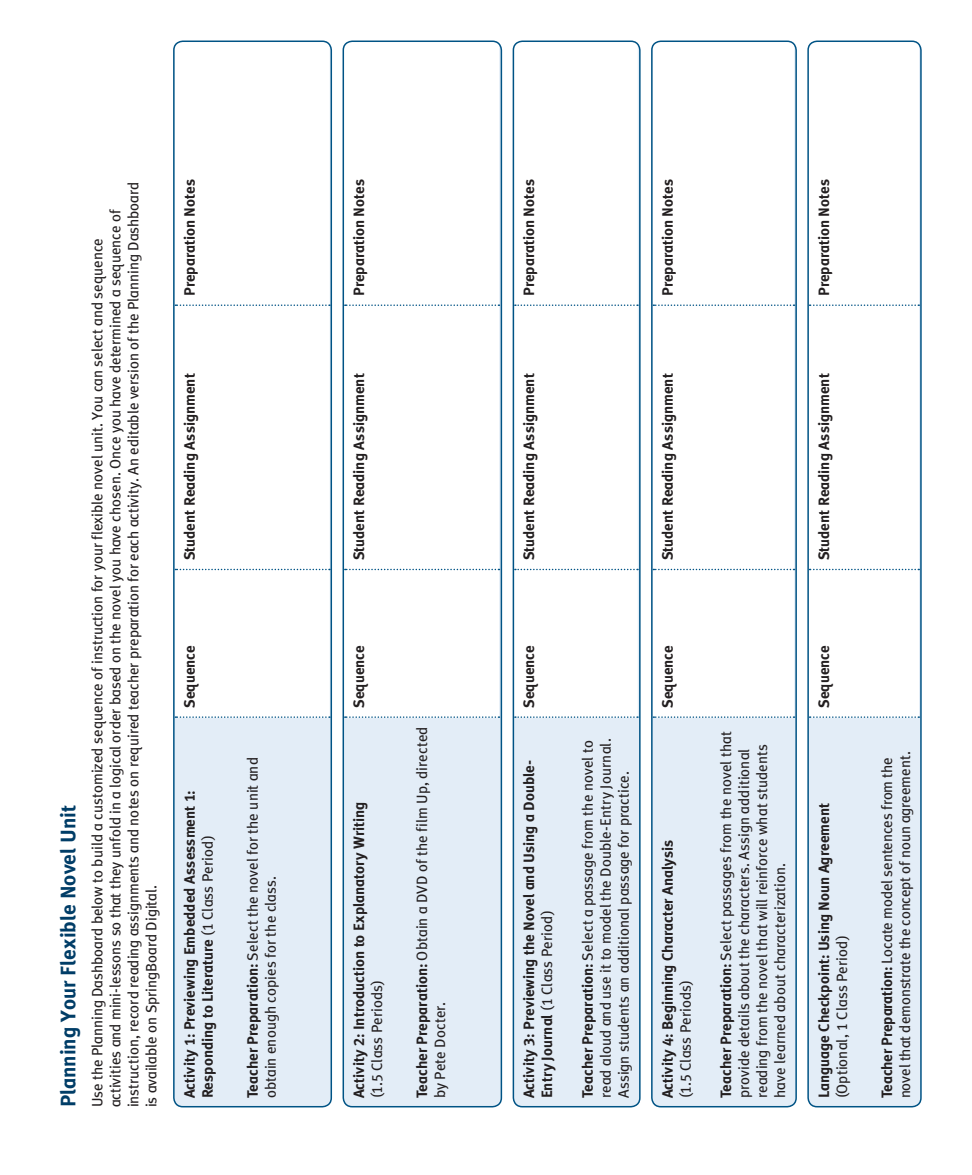
<style>
.page{position:relative;width:972px;height:1175px;background:#fff}
.page>*{position:absolute;margin:0;border:0;box-sizing:border-box;transform-origin:0 0}
.t1{font:700 21px "OPT Meta Plus";color:#003d67}
.t2{font:15px/18px "OPT Meta Plus";color:#231f20}
.t3{font:700 15px/18px "OPT Meta Plus";color:#231f20}
.s1{font-weight:400}
.s2{font-weight:700}
</style>
<div class="page">
<div style="left:514px;top:717px;width:124px;height:381px;background:#e3edf7"></div>
<svg style="left:516px;top:716px;width:122px;height:2px"></svg>
<svg style="left:516px;top:568px;width:122px;height:2px"></svg>
<svg style="left:516px;top:304px;width:122px;height:2px"></svg>
<div style="left:513px;top:40px;width:128px;height:1067px;border:2px solid #005385;border-radius:9px"></div>
<div style="left:175px;top:717px;width:155px;height:381px;background:#e3edf7"></div>
<svg style="left:176px;top:716px;width:153px;height:2px"></svg>
<svg style="left:176px;top:568px;width:153px;height:2px"></svg>
<svg style="left:176px;top:304px;width:153px;height:2px"></svg>
<div style="left:173px;top:40px;width:159px;height:1067px;border:2px solid #005385;border-radius:9px"></div>
<div style="left:344px;top:717px;width:155px;height:381px;background:#e3edf7"></div>
<svg style="left:346px;top:716px;width:153px;height:2px"></svg>
<svg style="left:346px;top:568px;width:153px;height:2px"></svg>
<svg style="left:346px;top:304px;width:153px;height:2px"></svg>
<div style="left:343px;top:40px;width:159px;height:1067px;border:2px solid #005385;border-radius:9px"></div>
<div style="left:653px;top:717px;width:141px;height:381px;background:#e3edf7"></div>
<svg style="left:654px;top:716px;width:140px;height:2px"></svg>
<svg style="left:654px;top:568px;width:140px;height:2px"></svg>
<svg style="left:654px;top:304px;width:140px;height:2px"></svg>
<div style="left:651px;top:40px;width:146px;height:1067px;border:2px solid #005385;border-radius:9px"></div>
<div style="left:809px;top:717px;width:110px;height:381px;background:#e3edf7"></div>
<svg style="left:810px;top:716px;width:109px;height:2px"></svg>
<svg style="left:810px;top:568px;width:109px;height:2px"></svg>
<svg style="left:810px;top:304px;width:109px;height:2px"></svg>
<div style="left:807px;top:40px;width:115px;height:1067px;border:2px solid #005385;border-radius:9px"></div>
<h1 class="t1" style="left:56px;top:1107px;width:304px;rotate:-90deg">Planning Your Flexible Novel Unit</h1>
<p class="t2" style="left:89px;top:1107px;width:927px;rotate:-90deg">Use the Planning Dashboard below to build a customized sequence of instruction for your flexible novel unit. You can select and sequence activities and mini-lessons so that they unfold in a logical order based on the novel you have chosen. Once you have determined a sequence of instruction, record reading assignments and notes on required teacher preparation for each activity. An editable version of the Planning Dashboard is available on SpringBoard Digital.</p>
<p class="t3" style="left:181px;top:296px;width:119px;rotate:-90deg">Preparation Notes</p>
<p class="t3" style="left:181px;top:560px;width:189px;rotate:-90deg">Student Reading Assignment</p>
<p class="t3" style="left:181px;top:708px;width:64px;rotate:-90deg">Sequence</p>
<p class="t3" style="left:181px;top:1098px;width:310px;rotate:-90deg">Activity 1: Previewing Embedded Assessment 1:<br>Responding to Literature <span class="s1">(1 Class Period)</span></p>
<p class="t2" style="left:244px;top:1098px;width:343px;rotate:-90deg"><span class="s2">Teacher Preparation:</span> Select the novel for the unit and obtain enough copies for the class.</p>
<p class="t3" style="left:350px;top:296px;width:119px;rotate:-90deg">Preparation Notes</p>
<p class="t3" style="left:350px;top:560px;width:189px;rotate:-90deg">Student Reading Assignment</p>
<p class="t3" style="left:350px;top:708px;width:64px;rotate:-90deg">Sequence</p>
<p class="t3" style="left:350px;top:1098px;width:299px;rotate:-90deg">Activity 2: Introduction to Explanatory Writing</p>
<p class="t2" style="left:368px;top:1098px;width:120px;rotate:-90deg">(1.5 Class Periods)</p>
<p class="t2" style="left:413px;top:1098px;width:374px;rotate:-90deg"><span class="s2">Teacher Preparation:</span> Obtain a DVD of the film Up, directed by Pete Docter.</p>
<p class="t3" style="left:520px;top:296px;width:119px;rotate:-90deg">Preparation Notes</p>
<p class="t3" style="left:520px;top:560px;width:189px;rotate:-90deg">Student Reading Assignment</p>
<p class="t3" style="left:659px;top:296px;width:119px;rotate:-90deg">Preparation Notes</p>
<p class="t3" style="left:659px;top:560px;width:189px;rotate:-90deg">Student Reading Assignment</p>
<p class="t3" style="left:815px;top:296px;width:119px;rotate:-90deg">Preparation Notes</p>
<p class="t3" style="left:815px;top:560px;width:189px;rotate:-90deg">Student Reading Assignment</p>
<p class="t3" style="left:520px;top:708px;width:64px;rotate:-90deg">Sequence</p>
<p class="t3" style="left:520px;top:1098px;width:340px;rotate:-90deg">Activity 3: Previewing the Novel and Using a Double-<br>Entry Journal <span class="s1">(1 Class Period)</span></p>
<p class="t2" style="left:579px;top:1098px;width:361px;rotate:-90deg"><span class="s2">Teacher Preparation:</span> Select a passage from the novel to read aloud and use it to model the Double-Entry Journal.<br>Assign students an additional passage for practice.</p>
<p class="t3" style="left:659px;top:708px;width:64px;rotate:-90deg">Sequence</p>
<p class="t3" style="left:659px;top:1098px;width:260px;rotate:-90deg">Activity 4: Beginning Character Analysis</p>
<p class="t2" style="left:677px;top:1098px;width:120px;rotate:-90deg">(1.5 Class Periods)</p>
<p class="t2" style="left:717px;top:1098px;width:369px;rotate:-90deg"><span class="s2">Teacher Preparation:</span> Select passages from the novel that provide details about the characters. Assign additional reading from the novel that will reinforce what students have learned about characterization.</p>
<p class="t3" style="left:815px;top:708px;width:64px;rotate:-90deg">Sequence</p>
<p class="t3" style="left:815px;top:1098px;width:297px;rotate:-90deg">Language Checkpoint: Using Noun Agreement</p>
<p class="t2" style="left:833px;top:1098px;width:165px;rotate:-90deg">(Optional, 1 Class Period)</p>
<p class="t2" style="left:878px;top:1098px;width:348px;rotate:-90deg"><span class="s2">Teacher Preparation:</span> Locate model sentences from the novel that demonstrate the concept of noun agreement.</p>
</div>
